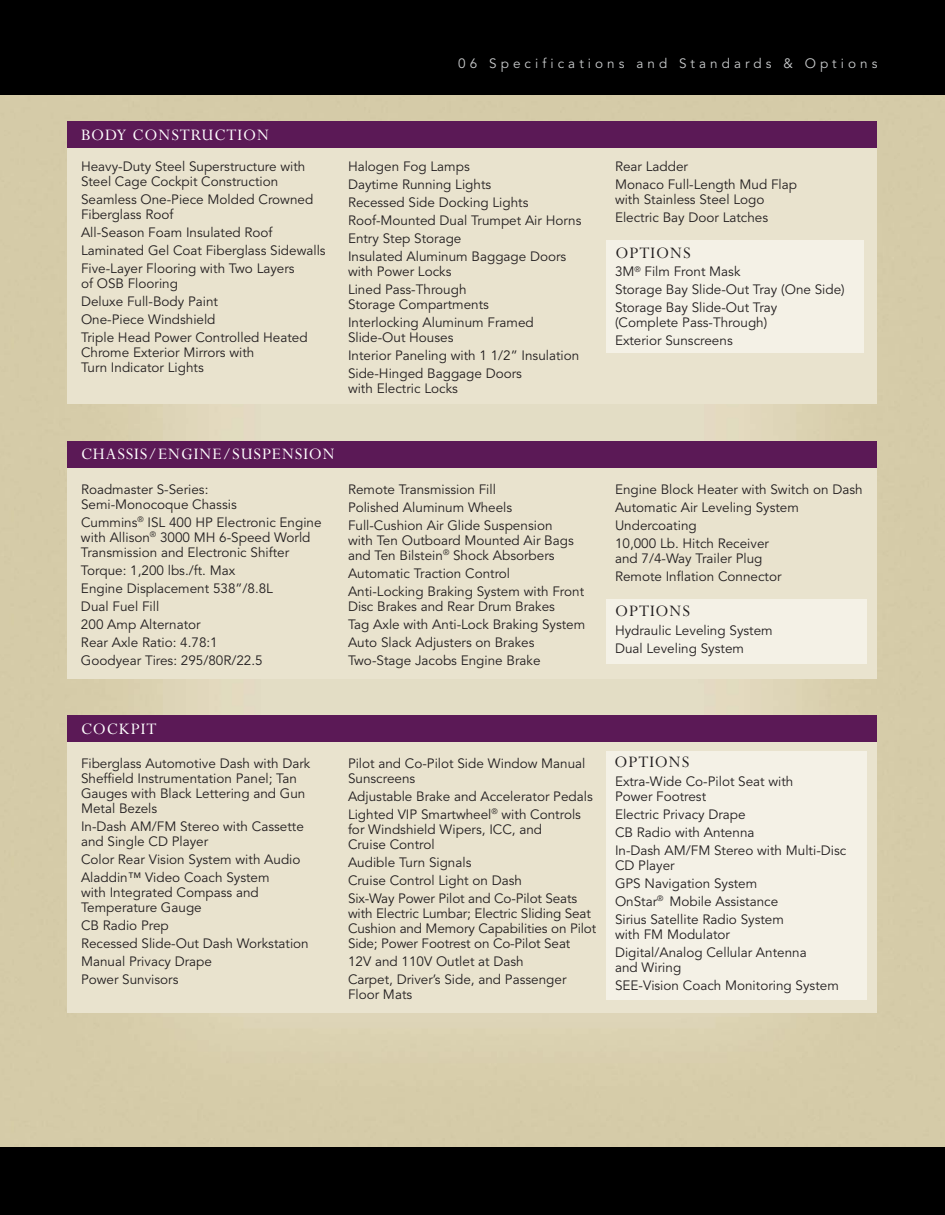
<style>
.page{position:relative;width:945px;height:1215px;background:#fff}
.page>*{position:absolute;margin:0;border:0;box-sizing:border-box;transform-origin:0 0}
.t1{font:18px "Perpetua";letter-spacing:.05em;color:#fff}
.t2{font:18px "Perpetua";letter-spacing:.05em;color:#231f20}
.t3{font:13.5px/18px "Avenir";color:#231f20}
.t4{font:13.5px "Avenir";letter-spacing:.3em;color:#c7c9ca}
</style>
<div class="page">
<img style="left:0;top:94px;width:945px;height:1054px">
<div style="left:0;top:0;width:945px;height:94px;background:#000"></div>
<div style="left:0;top:1148px;width:945px;height:67px;background:#000"></div>
<div style="left:68px;top:122px;width:810px;height:281px;background:#e9e3ce"></div>
<div style="left:68px;top:122px;width:810px;height:26px;background:#5b1956"></div>
<div style="left:607px;top:240px;width:257px;height:113px;background:#f4f1e6"></div>
<div style="left:68px;top:441px;width:810px;height:238px;background:#e9e3ce"></div>
<div style="left:68px;top:441px;width:810px;height:27px;background:#5b1956"></div>
<div style="left:607px;top:599px;width:260px;height:65px;background:#f4f1e6"></div>
<div style="left:68px;top:716px;width:810px;height:297px;background:#e9e3ce"></div>
<div style="left:68px;top:716px;width:810px;height:26px;background:#5b1956"></div>
<div style="left:606px;top:752px;width:260px;height:248px;background:#f4f1e6"></div>
<p class="t4" style="left:458px;top:58px;width:421px">06 Specifications and Standards &amp; Options</p>
<h1 class="t1" style="left:81px;top:129px;width:190px">BODY CONSTRUCTION</h1>
<p class="t3" style="left:81px;top:161px;width:226px;line-height:15px">Heavy-Duty Steel Superstructure with<br>Steel Cage Cockpit Construction</p>
<p class="t3" style="left:81px;top:194px;width:234px;line-height:15px">Seamless One-Piece Molded Crowned<br>Fiberglass Roof</p>
<p class="t3" style="left:81px;top:225px;width:246px">All-Season Foam Insulated Roof<br>Laminated Gel Coat Fiberglass Sidewalls<br>Five-Layer Flooring with Two Layers</p>
<p class="t3" style="left:81px;top:276px;width:228px">of OSB Flooring<br>Deluxe Full-Body Paint<br>One-Piece Windshield<br>Triple Head Power Controlled Heated</p>
<p class="t3" style="left:81px;top:347px;width:175px;line-height:15px">Chrome Exterior Mirrors with<br>Turn Indicator Lights</p>
<p class="t3" style="left:348px;top:159px;width:235px">Halogen Fog Lamps<br>Daytime Running Lights<br>Recessed Side Docking Lights<br>Roof-Mounted Dual Trumpet Air Horns<br>Entry Step Storage<br>Insulated Aluminum Baggage Doors</p>
<p class="t3" style="left:348px;top:264px;width:120px">with Power Locks<br>Lined Pass-Through</p>
<p class="t3" style="left:348px;top:297px;width:187px">Storage Compartments<br>Interlocking Aluminum Framed</p>
<p class="t3" style="left:348px;top:330px;width:233px">Slide-Out Houses<br>Interior Paneling with 1 1/2” Insulation<br>Side-Hinged Baggage Doors</p>
<p class="t3" style="left:348px;top:381px;width:111px">with Electric Locks</p>
<p class="t3" style="left:615px;top:159px;width:184px">Rear Ladder<br>Monaco Full-Length Mud Flap</p>
<p class="t3" style="left:615px;top:192px;width:155px">with Stainless Steel Logo<br>Electric Bay Door Latches</p>
<h1 class="t2" style="left:616px;top:246px;width:76px">OPTIONS</h1>
<p class="t3" style="left:615px;top:264px;width:231px">3M<sup>®</sup> Film Front Mask<br>Storage Bay Slide-Out Tray (One Side)<br>Storage Bay Slide-Out Tray</p>
<p class="t3" style="left:615px;top:315px;width:154px">(Complete Pass-Through)<br>Exterior Sunscreens</p>
<h1 class="t1" style="left:81px;top:448px;width:255px">CHASSIS/ENGINE/SUSPENSION</h1>
<p class="t3" style="left:81px;top:483px;width:157px;line-height:15px">Roadmaster S-Series:<br>Semi-Monocoque Chassis</p>
<p class="t3" style="left:81px;top:516px;width:242px;line-height:15px">Cummins<sup>®</sup> ISL 400 HP Electronic Engine with Allison<sup>®</sup> 3000 MH 6-Speed World<br>Transmission and Electronic Shifter</p>
<p class="t3" style="left:81px;top:563px;width:194px">Torque: 1,200 lbs./ft. Max<br>Engine Displacement 538”/8.8L<br>Dual Fuel Fill<br>200 Amp Alternator<br>Rear Axle Ratio: 4.78:1<br>Goodyear Tires: 295/80R/22.5</p>
<p class="t3" style="left:348px;top:482px;width:206px">Remote Transmission Fill<br>Polished Aluminum Wheels<br>Full-Cushion Air Glide Suspension</p>
<p class="t3" style="left:348px;top:534px;width:227px;line-height:15px">with Ten Outboard Mounted Air Bags and Ten Bilstein<sup>®</sup> Shock Absorbers</p>
<p class="t3" style="left:348px;top:566px;width:238px">Automatic Traction Control<br>Anti-Locking Braking System with Front</p>
<p class="t3" style="left:348px;top:599px;width:239px">Disc Brakes and Rear Drum Brakes<br>Tag Axle with Anti-Lock Braking System Auto Slack Adjusters on Brakes Two-Stage Jacobs Engine Brake</p>
<p class="t3" style="left:615px;top:482px;width:249px">Engine Block Heater with Switch on Dash<br>Automatic Air Leveling System<br>Undercoating<br>10,000 Lb. Hitch Receiver</p>
<p class="t3" style="left:615px;top:551px;width:168px">and 7/4-Way Trailer Plug<br>Remote Inflation Connector</p>
<h1 class="t2" style="left:615px;top:605px;width:76px">OPTIONS</h1>
<p class="t3" style="left:615px;top:623px;width:159px">Hydraulic Leveling System<br>Dual Leveling System</p>
<h1 class="t1" style="left:81px;top:722px;width:77px">COCKPIT</h1>
<p class="t3" style="left:81px;top:757px;width:231px;line-height:15px">Fiberglass Automotive Dash with Dark<br>Sheffield Instrumentation Panel; Tan<br>Gauges with Black Lettering and Gun<br>Metal Bezels</p>
<p class="t3" style="left:81px;top:820px;width:224px;line-height:15px">In-Dash AM/FM Stereo with Cassette and Single CD Player</p>
<p class="t3" style="left:81px;top:852px;width:221px">Color Rear Vision System with Audio<br>Aladdin™ Video Coach System</p>
<p class="t3" style="left:81px;top:886px;width:179px;line-height:15px">with Integrated Compass and<br>Temperature Gauge</p>
<p class="t3" style="left:81px;top:918px;width:229px">CB Radio Prep<br>Recessed Slide-Out Dash Workstation<br>Manual Privacy Drape<br>Power Sunvisors</p>
<p class="t3" style="left:348px;top:757px;width:239px;line-height:15px">Pilot and Co-Pilot Side Window Manual<br>Sunscreens</p>
<p class="t3" style="left:348px;top:789px;width:246px">Adjustable Brake and Accelerator Pedals<br>Lighted VIP Smartwheel<sup>®</sup> with Controls</p>
<p class="t3" style="left:348px;top:823px;width:196px;line-height:15px">for Windshield Wipers, ICC, and<br>Cruise Control</p>
<p class="t3" style="left:348px;top:855px;width:231px">Audible Turn Signals<br>Cruise Control Light on Dash<br>Six-Way Power Pilot and Co-Pilot Seats</p>
<p class="t3" style="left:348px;top:907px;width:250px;line-height:15px">with Electric Lumbar; Electric Sliding Seat<br>Cushion and Memory Capabilities on Pilot<br>Side; Power Footrest on Co-Pilot Seat</p>
<p class="t3" style="left:348px;top:954px;width:220px">12V and 110V Outlet at Dash<br>Carpet, Driver’s Side, and Passenger</p>
<p class="t3" style="left:348px;top:987px;width:66px">Floor Mats</p>
<h1 class="t2" style="left:614px;top:756px;width:76px">OPTIONS</h1>
<p class="t3" style="left:615px;top:775px;width:180px;line-height:15px">Extra-Wide Co-Pilot Seat with<br>Power Footrest</p>
<p class="t3" style="left:615px;top:807px;width:233px">Electric Privacy Drape<br>CB Radio with Antenna<br>In-Dash AM/FM Stereo with Multi-Disc</p>
<p class="t3" style="left:615px;top:858px;width:170px">CD Player<br>GPS Navigation System<br>OnStar<sup>®</sup> Mobile Assistance<br>Sirius Satellite Radio System</p>
<p class="t3" style="left:615px;top:927px;width:193px">with FM Modulator<br>Digital/Analog Cellular Antenna</p>
<p class="t3" style="left:615px;top:960px;width:225px">and Wiring<br>SEE-Vision Coach Monitoring System</p>
</div>
